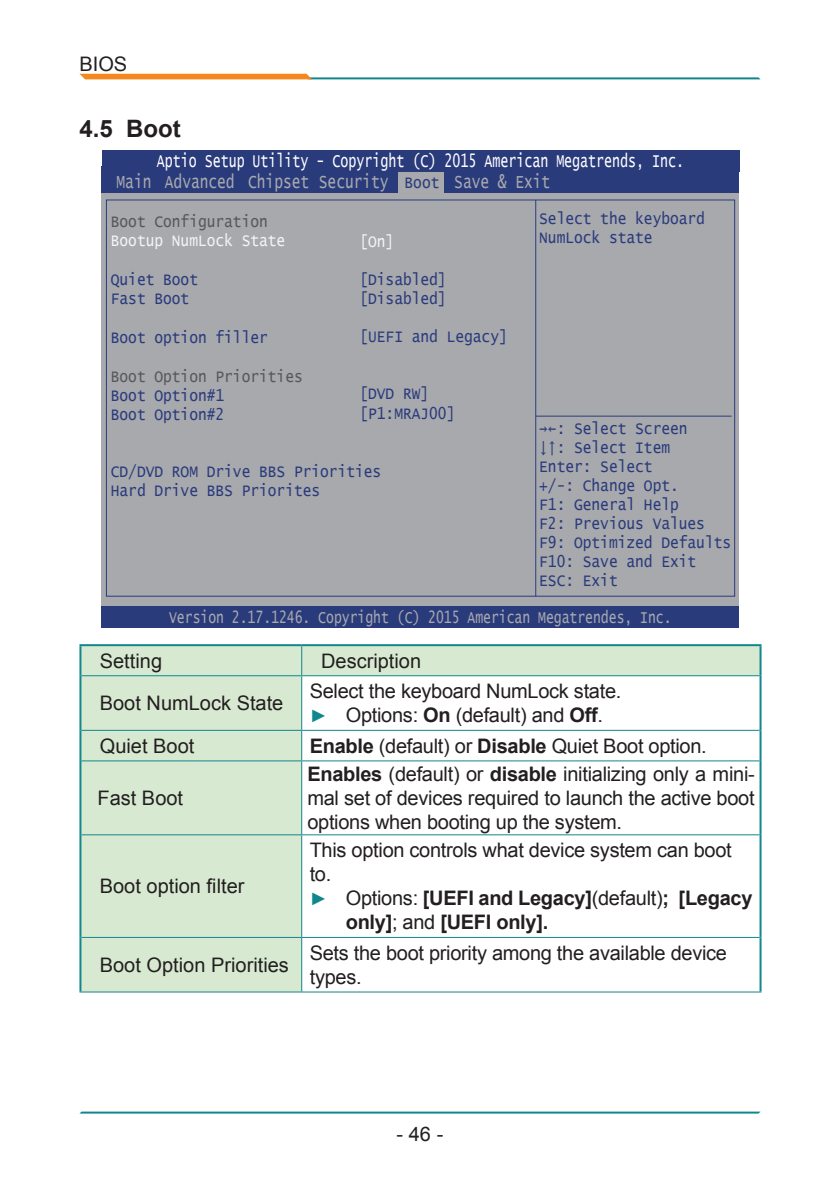
<style>
.page{position:relative;width:840px;height:1191px;background:#fff}
.page>*{position:absolute;margin:0;border:0;box-sizing:border-box;transform-origin:0 0}
.基本段落1{font:700 24px "Arial";color:#231f20}
.內文{font:20px/24px "Arial";letter-spacing:-.015em;color:#231f20}
.table_body_text{font:20px/24px "Arial";letter-spacing:-.015em;color:#231f20;text-align:justify}
.table_key_fields{font:20px "Arial";color:#231f20}
.t1{font:700 20px/24px "Arial";letter-spacing:-.015em;color:#231f20}
.t2{font:19.2px "Lucida Console";color:#a8a9ad;scale:.76 1}
.t3{font:18.8px "Lucida Console";color:#fff;scale:.71 1}
.t4{font:17.2px "Lucida Console";color:#a8a9ad;scale:.76 1}
.t5{font:16.6px/19px "Lucida Console";color:#2a3b7c;scale:.87 1}
.t6{font:16.6px/19px "Lucida Console";color:#f2f3f4;scale:.87 1}
.s1{color:#57585a}
.s2{font-size:18px;color:#12868d}
.s3{font-weight:700}
.s4{font-weight:400;font-size:18px;color:#12868d}
.s5{font-weight:400}
</style>
<div class="page">
<hr style="left:80px;top:1111px;width:679px;height:2px;background:#12868d">
<hr style="left:307px;top:77px;width:452px;height:2px;background:#12868d">
<svg style="left:80px;top:74px;width:232px;height:5px"></svg>
<div style="left:102px;top:193px;width:636px;height:413px;background:#a8a9ad"></div>
<svg style="left:106px;top:199px;width:629px;height:398px"></svg>
<hr style="left:535px;top:200px;width:1px;height:396px;background:#2a3b7c">
<div style="left:102px;top:167px;width:636px;height:26px;background:#2a3b7c"></div>
<div style="left:102px;top:150px;width:637px;height:22px;background:#2a3b7c"></div>
<div style="left:102px;top:606px;width:636px;height:22px;background:#2a3b7c"></div>
<div style="left:398px;top:172px;width:46px;height:22px;background:#a8a9ad"></div>
<hr style="left:535px;top:416px;width:196px;height:1px;background:#2a3b7c">
<svg style="left:81px;top:646px;width:678px;height:345px"></svg>
<hr style="left:79px;top:644px;width:222px;height:2px;background:#12868d">
<hr style="left:79px;top:646px;width:2px;height:30px;background:#12868d">
<hr style="left:301px;top:644px;width:460px;height:2px;background:#12868d">
<hr style="left:759px;top:646px;width:2px;height:30px;background:#12868d">
<hr style="left:79px;top:676px;width:2px;height:54px;background:#12868d">
<hr style="left:759px;top:676px;width:2px;height:54px;background:#12868d">
<hr style="left:79px;top:730px;width:2px;height:31px;background:#12868d">
<hr style="left:759px;top:730px;width:2px;height:31px;background:#12868d">
<hr style="left:79px;top:835px;width:2px;height:102px;background:#12868d">
<hr style="left:759px;top:835px;width:2px;height:102px;background:#12868d">
<hr style="left:79px;top:937px;width:2px;height:54px;background:#12868d">
<hr style="left:759px;top:937px;width:2px;height:54px;background:#12868d">
<svg style="left:301px;top:646px;width:1px;height:29px"></svg>
<hr style="left:81px;top:675px;width:220px;height:1px;background:#12868d">
<hr style="left:301px;top:675px;width:458px;height:1px;background:#12868d">
<hr style="left:301px;top:676px;width:1px;height:54px;background:#12868d">
<hr style="left:81px;top:730px;width:220px;height:1px;background:#12868d">
<hr style="left:301px;top:730px;width:458px;height:1px;background:#12868d">
<svg style="left:301px;top:731px;width:1px;height:29px"></svg>
<hr style="left:81px;top:760px;width:220px;height:1px;background:#12868d">
<hr style="left:301px;top:760px;width:458px;height:1px;background:#12868d">
<hr style="left:301px;top:761px;width:1px;height:73px;background:#12868d">
<hr style="left:79px;top:761px;width:2px;height:74px;background:#12868d">
<hr style="left:759px;top:761px;width:2px;height:74px;background:#12868d">
<hr style="left:81px;top:834px;width:220px;height:1px;background:#12868d">
<hr style="left:301px;top:834px;width:458px;height:1px;background:#12868d">
<hr style="left:301px;top:835px;width:1px;height:102px;background:#12868d">
<hr style="left:81px;top:937px;width:220px;height:1px;background:#12868d">
<hr style="left:301px;top:937px;width:458px;height:1px;background:#12868d">
<hr style="left:301px;top:938px;width:1px;height:53px;background:#12868d">
<hr style="left:79px;top:991px;width:222px;height:1px;background:#12868d">
<hr style="left:301px;top:991px;width:460px;height:1px;background:#12868d">
<p class="table_body_text" style="left:79px;top:53px;width:49px">BIOS</p>
<p class="基本段落1" style="left:79px;top:112px;width:103px">4.5 Boot</p>
<p class="t3" style="left:157px;top:152px;width:744px">Aptio Setup Utility - Copyright (C) 2015 American Megatrends, Inc.</p>
<p class="t2" style="left:165px;top:173px;width:296px">Advanced Chipset Security</p>
<p class="t2" style="left:454px;top:173px;width:128px">Save &amp; Exit</p>
<p class="t6" style="left:111px;top:213px;width:202px"><span class="s1">Boot Configuration<br></span>Bootup NumLock State</p>
<p class="t5" style="left:111px;top:271px;width:102px">Quiet Boot<br>Fast Boot</p>
<p class="t5" style="left:111px;top:328px;width:182px">Boot option filler</p>
<p class="t5" style="left:111px;top:367px;width:222px"><span class="s1">Boot Option Priorities<br></span>Boot Option#1<br>Boot Option#2</p>
<p class="t2" style="left:116px;top:173px;width:47px">Main</p>
<p class="t5" style="left:404px;top:174px;width:42px">Boot</p>
<p class="t5" style="left:539px;top:210px;width:192px">Select the keyboard<br>NumLock state</p>
<p class="t6" style="left:359px;top:232px;width:42px">[On]</p>
<p class="t5" style="left:359px;top:271px;width:102px">[Disabled] [Disabled]</p>
<p class="t5" style="left:359px;top:328px;width:172px">[UEFI and Legacy]</p>
<p class="t5" style="left:359px;top:385px;width:112px">[DVD RW] [P1:MRAJ00]</p>
<p class="t5" style="left:539px;top:419px;width:222px">→←: Select Screen<br>↓↑: Select Item<br>Enter: Select<br>+/-: Change Opt.<br>F1: General Help<br>F2: Previous Values<br>F9: Optimized Defaults<br>F10: Save and Exit<br>ESC: Exit</p>
<p class="t5" style="left:111px;top:463px;width:312px">CD/DVD ROM Drive BBS Priorities<br>Hard Drive BBS Priorites</p>
<p class="t4" style="left:169px;top:609px;width:662px">Version 2.17.1246. Copyright (C) 2015 American Megatrendes, Inc.</p>
<p class="table_key_fields" style="left:100px;top:647px;width:64px">Setting</p>
<p class="table_key_fields" style="left:321px;top:647px;width:102px">Description</p>
<p class="table_key_fields" style="left:100px;top:690px;width:185px">Boot NumLock State</p>
<p class="內文" style="left:309px;top:679px;width:313px">Select the keyboard NumLock state.</p>
<p class="table_body_text" style="left:309px;top:703px;width:294px"><span class="s2">►</span> Options: <span class="s3">On</span> (default) and <span class="s3">Off</span>.</p>
<p class="table_key_fields" style="left:100px;top:733px;width:96px">Quiet Boot</p>
<p class="內文" style="left:309px;top:734px;width:398px"><span class="s3">Enable</span> (default) or <span class="s3">Disable</span> Quiet Boot option.</p>
<p class="table_key_fields" style="left:97px;top:785px;width:87px">Fast Boot</p>
<p class="table_body_text" style="left:307px;top:762px;width:448px"><span class="s3">Enables</span> (default) or <span class="s3">disable</span> initializing only a mini&shy;mal set of devices required to launch the active boot options when booting up the system.</p>
<p class="table_key_fields" style="left:100px;top:873px;width:146px">Boot option filter</p>
<p class="內文" style="left:309px;top:838px;width:423px">This option controls what device system can boot to.</p>
<p class="t1" style="left:345px;top:887px;width:408px;text-indent:-36px"><span class="s4">►</span> <span class="s5">Options:</span> [UEFI and Legacy]<span class="s5">(default)</span>; [Legacy only]<span class="s5">; and</span> [UEFI only].</p>
<p class="table_key_fields" style="left:100px;top:952px;width:190px">Boot Option Priorities</p>
<p class="內文" style="left:309px;top:941px;width:418px">Sets the boot priority among the available device types.</p>
<p class="table_body_text" style="left:396px;top:1122px;width:48px">- 46 -</p>
</div>
